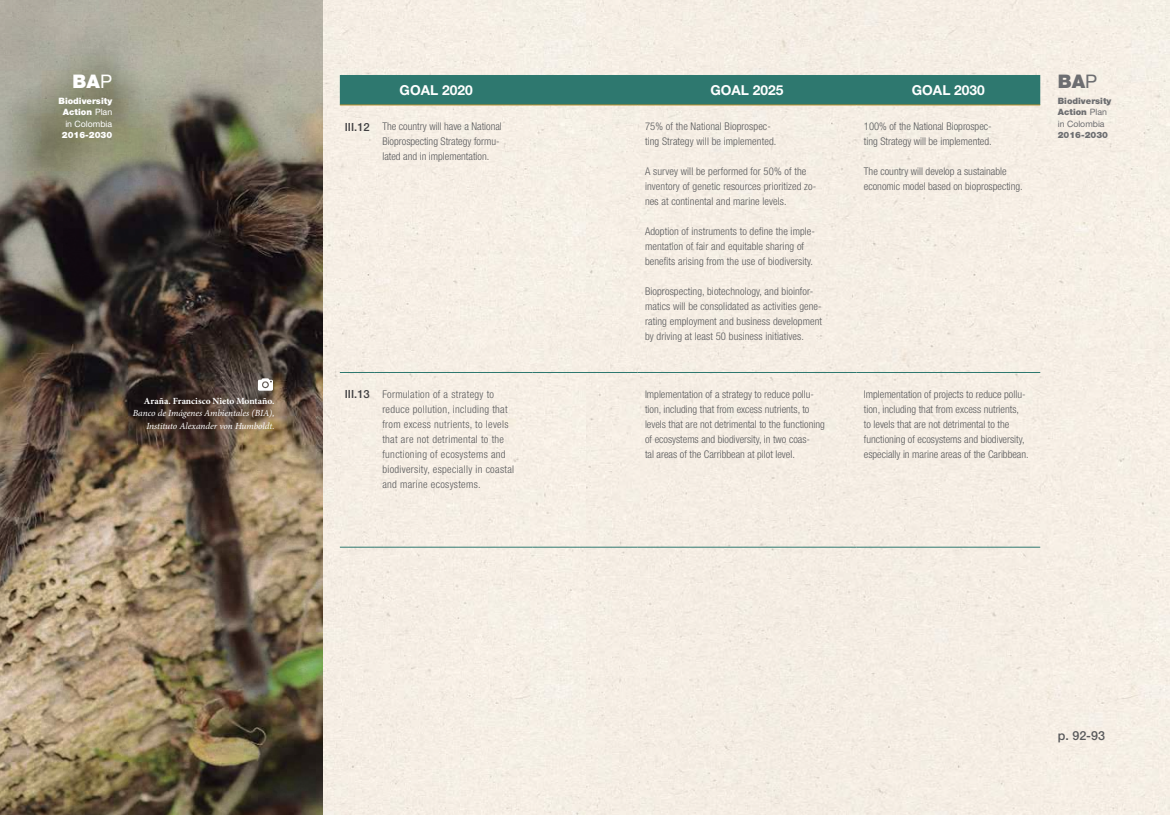
<style>
.page{position:relative;width:1170px;height:815px;background:#fff}
.page>*{position:absolute;margin:0;border:0;box-sizing:border-box;transform-origin:0 0}
.t1{font:900 18.75px "Helvetica Neue LT Std";color:#6d6e71}
.t2{font:900 18.75px "Helvetica Neue LT Std";color:#fff}
.t3{font:700 13.75px "Helvetica Neue LT Std";color:#fff}
.t4{font:500 12.5px "Helvetica Neue LT Std";color:#58595b}
.t5{font:300 condensed 10.62px/15px "Helvetica Neue LT Std";letter-spacing:.01em;color:#58595b}
.t6{font:300 condensed 10.62px/15px "Helvetica Neue LT Std";letter-spacing:.03em;color:#58595b}
.t7{font:italic 9.38px/12.5px "Minion Pro";letter-spacing:-.01em;color:#fff;text-align:right}
.t8{font:700 9.38px "Minion Pro";color:#fff}
.t9{font:900 8.75px/11.2px "Helvetica Neue LT Std";color:#6d6e71}
.t10{font:900 8.75px/11.2px "Helvetica Neue LT Std";color:#fff;text-align:justify}
.s1{font-weight:400}
.s2{font-weight:500;font-stretch:normal;font-size:11.25px;color:#414042}
</style>
<div class="page">
<div style="left:322px;top:0;width:847px;height:815px;background:#f6eee4"></div>
<img style="left:0;top:0;width:322px;height:815px">
<div style="left:340px;top:75px;width:700px;height:30px;background:#2e786f"></div>
<hr style="left:340px;top:105px;width:35px;height:1px;background:#ba9230">
<hr style="left:375px;top:105px;width:157px;height:1px;background:#ba9230">
<hr style="left:532px;top:105px;width:105px;height:1px;background:#ba9230">
<hr style="left:637px;top:105px;width:219px;height:1px;background:#ba9230">
<hr style="left:856px;top:105px;width:184px;height:1px;background:#ba9230">
<hr style="left:340px;top:372px;width:35px;height:1px;background:#2e786f">
<hr style="left:375px;top:372px;width:157px;height:1px;background:#2e786f">
<hr style="left:532px;top:372px;width:105px;height:1px;background:#2e786f">
<hr style="left:637px;top:372px;width:219px;height:1px;background:#2e786f">
<hr style="left:856px;top:372px;width:184px;height:1px;background:#2e786f">
<hr style="left:340px;top:547px;width:35px;height:1px;background:#2e786f">
<hr style="left:375px;top:547px;width:157px;height:1px;background:#2e786f">
<hr style="left:532px;top:547px;width:105px;height:1px;background:#2e786f">
<hr style="left:637px;top:547px;width:219px;height:1px;background:#2e786f">
<hr style="left:856px;top:547px;width:184px;height:1px;background:#2e786f">
<svg style="left:258px;top:378px;width:15px;height:13px"></svg>
<h1 class="t2" style="left:73px;top:70px;width:41px">BA<span class="s1">P</span></h1>
<p class="t10" style="left:63px;top:95px;width:51px;text-indent:-4px">Biodiversity Action <span class="s1">Plan in Colombia</span></p>
<p class="t10" style="left:62px;top:129px;width:52px">2016-2030</p>
<p class="t8" style="left:144px;top:394px;width:132px">Araña. Francisco Nieto Montaño.</p>
<p class="t7" style="left:133px;top:407px;width:143px">Banco de Imágenes Ambientales (BIA),<br>Instituto Alexander von Humboldt.</p>
<p class="t3" style="left:399px;top:81px;width:75px">GOAL 2020</p>
<p class="t3" style="left:710px;top:81px;width:75px">GOAL 2025</p>
<p class="t3" style="left:911px;top:81px;width:75px">GOAL 2030</p>
<p class="t5" style="left:382px;top:119px;width:121px;text-indent:-38px"><span class="s2">III .12</span> The country will have a National<br>Bioprospecting Strategy formu&shy;lated and in implementation.</p>
<p class="t5" style="left:645px;top:119px;width:133px">75% of the National Bioprospec&shy;ting Strategy will be implemented.</p>
<p class="t5" style="left:645px;top:164px;width:173px">A survey will be performed for 50% of the inventory of genetic resources prioritized zo&shy;nes at continental and marine levels.</p>
<p class="t5" style="left:645px;top:224px;width:172px">Adoption of instruments to define the imple&shy;mentation of fair and equitable sharing of benefits arising from the use of biodiversity.</p>
<p class="t5" style="left:645px;top:284px;width:179px">Bioprospecting, biotechnology, and bioinfor&shy;matics will be consolidated as activities gene&shy;rating employment and business development by driving at least 50 business initiatives.</p>
<p class="t5" style="left:863px;top:119px;width:129px">100% of the National Bioprospec&shy;ting Strategy will be implemented.</p>
<p class="t5" style="left:863px;top:164px;width:160px">The country will develop a sustainable economic model based on bioprospecting.</p>
<p class="t6" style="left:382px;top:386px;width:133px;text-indent:-38px"><span class="s2">III .13</span> Formulation of a strategy to reduce pollution, including that from excess nutrients, to levels that are not detrimental to the functioning of ecosystems and biodiversity, especially in coastal and marine ecosystems.</p>
<p class="t5" style="left:645px;top:386px;width:181px">Implementation of a strategy to reduce pollu&shy;tion, including that from excess nutrients, to levels that are not detrimental to the functioning of ecosystems and biodiversity, in two coas-<br>tal areas of the Carribbean at pilot level.</p>
<p class="t5" style="left:863px;top:386px;width:166px">Implementation of projects to reduce pollu&shy;tion, including that from excess nutrients, to levels that are not detrimental to the functioning of ecosystems and biodiversity, especially in marine areas of the Caribbean.</p>
<h1 class="t1" style="left:1057px;top:70px;width:41px">BA<span class="s1">P</span></h1>
<p class="t9" style="left:1057px;top:95px;width:55px">Biodiversity<br>Action <span class="s1">Plan in Colombia</span></p>
<p class="t9" style="left:1057px;top:129px;width:52px">2016-2030</p>
<p class="t4" style="left:1057px;top:728px;width:49px">p. 92-93</p>
</div>
